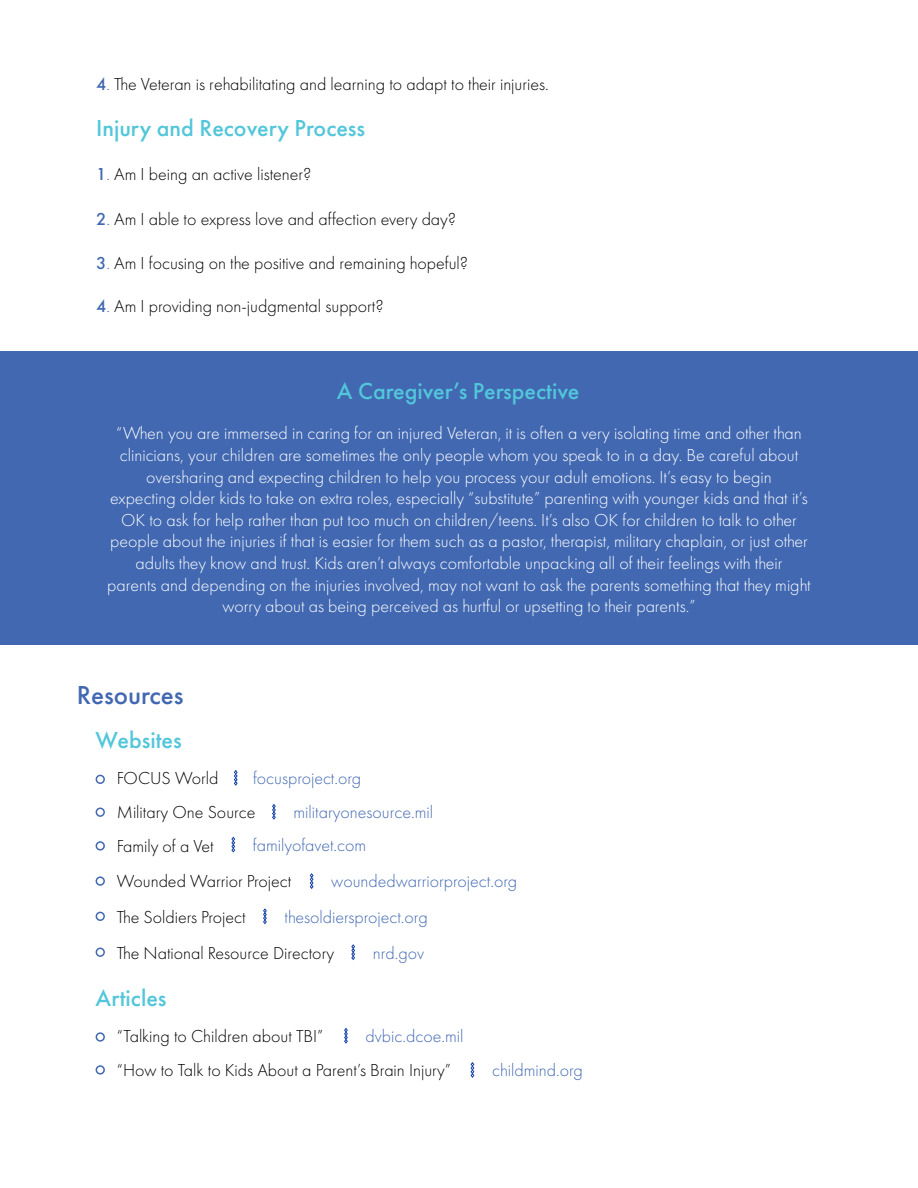
<style>
.page{position:relative;width:918px;height:1188px;background:#fff}
.page>*{position:absolute;margin:0;border:0;box-sizing:border-box;transform-origin:0 0}
.t1{font:500 27px "Futura PT";color:#4168b1}
.t2{font:500 24px "Futura PT";color:#52c6da}
.t3{font:300 18px/21.6px "Futura PT";color:#fff;text-align:center}
.t4{font:300 18px/34.3px "Futura PT";color:#000}
.t5{font:300 18px "Futura PT";color:#4168b1}
.s1{font-weight:500;color:#4168b1}
.s2{color:#4168b1}
</style>
<div class="page">
<div style="left:0;top:351px;width:918px;height:294px;background:#4168b1"></div>
<div style="left:96px;top:912px;width:9px;height:9px;border:2px solid #4168b1;border-radius:50%"></div>
<div style="left:96px;top:841px;width:9px;height:10px;border:2px solid #4168b1;border-radius:50%"></div>
<div style="left:96px;top:876px;width:9px;height:10px;border:2px solid #4168b1;border-radius:50%"></div>
<div style="left:96px;top:775px;width:9px;height:9px;border:2px solid #4168b1;border-radius:50%"></div>
<div style="left:96px;top:808px;width:9px;height:9px;border:2px solid #4168b1;border-radius:50%"></div>
<div style="left:96px;top:948px;width:9px;height:9px;border:2px solid #4168b1;border-radius:50%"></div>
<svg style="left:234px;top:770px;width:3px;height:15px"></svg>
<svg style="left:272px;top:804px;width:4px;height:15px"></svg>
<svg style="left:232px;top:837px;width:3px;height:15px"></svg>
<svg style="left:310px;top:874px;width:3px;height:15px"></svg>
<svg style="left:263px;top:909px;width:4px;height:15px"></svg>
<svg style="left:352px;top:945px;width:3px;height:15px"></svg>
<div style="left:96px;top:1032px;width:9px;height:10px;border:2px solid #4168b1;border-radius:50%"></div>
<div style="left:96px;top:1065px;width:9px;height:10px;border:2px solid #4168b1;border-radius:50%"></div>
<svg style="left:344px;top:1028px;width:4px;height:15px"></svg>
<svg style="left:471px;top:1062px;width:3px;height:16px"></svg>
<p class="t4" style="left:96px;top:67px;width:454px"><span class="s1">4</span><span class="s2">.</span> The Veteran is rehabilitating and learning to adapt to their injuries.</p>
<h2 class="t2" style="left:96px;top:114px;width:271px">Injury and Recovery Process</h2>
<p class="t4" style="left:96px;top:157px;width:217px"><span class="s1">1</span><span class="s2">.</span> Am I being an active listener?</p>
<p class="t4" style="left:96px;top:202px;width:362px"><span class="s1">2</span><span class="s2">.</span> Am I able to express love and affection every day?</p>
<p class="t4" style="left:96px;top:246px;width:374px"><span class="s1">3</span><span class="s2">.</span> Am I focusing on the positive and remaining hopeful?</p>
<p class="t4" style="left:96px;top:289px;width:289px"><span class="s1">4</span><span class="s2">.</span> Am I providing non-judgmental support?</p>
<h2 class="t2" style="left:337px;top:376px;width:244px">A Caregiver’s Perspective</h2>
<p class="t3" style="left:107px;top:423px;width:705px">“When you are immersed in caring for an injured Veteran, it is often a very isolating time and other than clinicians, your children are sometimes the only people whom you speak to in a day. Be careful about oversharing and expecting children to help you process your adult emotions. It’s easy to begin<br>expecting older kids to take on extra roles, especially “substitute” parenting with younger kids and that it’s OK to ask for help rather than put too much on children/teens. It’s also OK for children to talk to other people about the injuries if that is easier for them such as a pastor, therapist, military chaplain, or just other adults they know and trust. Kids aren’t always comfortable unpacking all of their feelings with their<br>parents and depending on the injuries involved, may not want to ask the parents something that they might worry about as being perceived as hurtful or upsetting to their parents.”</p>
<h1 class="t1" style="left:77px;top:678px;width:108px">Resources</h1>
<h2 class="t2" style="left:96px;top:726px;width:88px">Websites</h2>
<p class="t4" style="left:117px;top:761px;width:140px">FOCUS World<br>Military One Source</p>
<p class="t5" style="left:253px;top:768px;width:110px">focusproject.org</p>
<p class="t5" style="left:294px;top:802px;width:141px">militaryonesource.mil</p>
<p class="t5" style="left:253px;top:835px;width:115px">familyofavet.com</p>
<p class="t5" style="left:331px;top:871px;width:187px">woundedwarriorproject.org</p>
<p class="t5" style="left:285px;top:906px;width:145px">thesoldiersproject.org</p>
<p class="t5" style="left:373px;top:942px;width:53px">nrd.gov</p>
<p class="t4" style="left:117px;top:829px;width:176px;line-height:35.2px">Family of a Vet<br>Wounded Warrior Project</p>
<p class="t4" style="left:117px;top:900px;width:130px">The Soldiers Project</p>
<p class="t4" style="left:117px;top:935px;width:219px">The National Resource Directory</p>
<h2 class="t2" style="left:96px;top:983px;width:72px">Articles</h2>
<p class="t4" style="left:117px;top:1019px;width:336px">“Talking to Children about TBI”<br>“How to Talk to Kids About a Parent’s Brain Injury”</p>
<p class="t5" style="left:366px;top:1026px;width:99px">dvbic.dcoe.mil</p>
<p class="t5" style="left:492px;top:1060px;width:92px">childmind.org</p>
</div>
